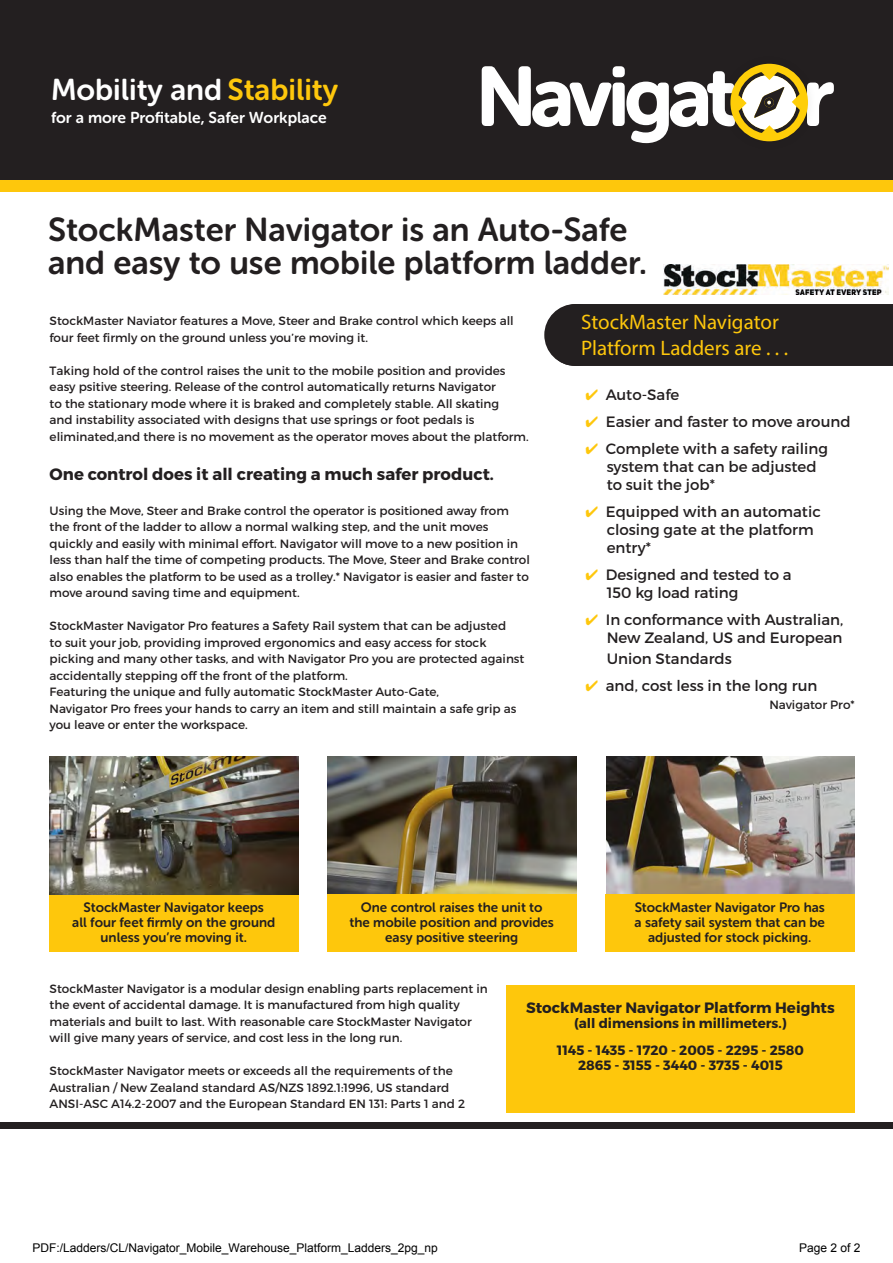
<style>
.page{position:relative;width:893px;height:1263px;background:#fff}
.page>*{position:absolute;margin:0;border:0;box-sizing:border-box;transform-origin:0 0}
.t1{font:33px/33.6px "Museo Sans Rounded 700";color:#231f20}
.t2{font:30px "Museo Sans Rounded 700";color:#fff}
.t3{font:21px/25.2px "Myriad Pro";color:#fec70c}
.t4{font:700 16.5px "Montserrat";color:#231f20}
.t5{font:15.75px "Museo Sans Rounded 700";color:#fff}
.t6{font:15px/18px "Montserrat";color:#231f20}
.t7{font:700 15px "Montserrat";color:#231f20}
.t8{font:13.5px "Museo Sans Rounded 700";color:#231f20}
.t9{font:700 13.5px "Montserrat";color:#231f20}
.t10{font:12px/16.5px "Montserrat";color:#231f20}
.t11{font:12px "Arial";color:#000}
.s1{color:#fec70c}
</style>
<div class="page">
<div style="left:50px;top:894px;width:249px;height:58px;background:#fec70c"></div>
<img style="left:50px;top:756px;width:249px;height:138px">
<img style="left:663px;top:265px;width:226px;height:29px">
<div style="left:0;top:1122px;width:893px;height:7px;background:#231f20"></div>
<div style="left:0;top:0;width:893px;height:183px;background:#231f20"></div>
<div style="left:0;top:180px;width:893px;height:11px;background:#fec70c"></div>
<svg style="left:481px;top:65px;width:353px;height:79px"></svg>
<div style="left:551px;top:304px;width:342px;height:62px;background:#231f20"></div>
<div style="left:544px;top:304px;width:62px;height:62px;background:#231f20;border-radius:50%"></div>
<img style="left:327px;top:756px;width:250px;height:138px">
<div style="left:327px;top:894px;width:250px;height:58px;background:#fec70c"></div>
<img style="left:606px;top:756px;width:249px;height:138px">
<div style="left:605px;top:894px;width:250px;height:58px;background:#fec70c"></div>
<div style="left:506px;top:985px;width:349px;height:128px;background:#fec70c"></div>
<p class="t2" style="left:51px;top:73px;width:289px">Mobility and <span class="s1">Stability</span></p>
<p class="t5" style="left:51px;top:109px;width:277px">for a more Profitable, Safer Workplace</p>
<p class="t1" style="left:48px;top:213px;width:600px">StockMaster Navigator is an Auto-Safe and easy to use mobile platform ladder.</p>
<p class="t3" style="left:581px;top:309px;width:208px">StockMaster Navigator<br>Platform Ladders are . . .</p>
<p class="t6" style="left:585px;top:385px;width:95px"><span class="s1">✔</span> Auto-Safe</p>
<p class="t6" style="left:585px;top:412px;width:267px"><span class="s1">✔</span> Easier and faster to move around</p>
<p class="t6" style="left:607px;top:439px;width:223px;text-indent:-21px"><span class="s1">✔</span> Complete with a safety railing system that can be adjusted to suit the job*</p>
<p class="t6" style="left:607px;top:502px;width:216px;text-indent:-21px"><span class="s1">✔</span> Equipped with an automatic closing gate at the platform entry*</p>
<p class="t6" style="left:607px;top:565px;width:187px;text-indent:-21px"><span class="s1">✔</span> Designed and tested to a<br>150 kg load rating</p>
<p class="t6" style="left:585px;top:610px;width:260px;text-align:right"><span class="s1">✔</span> In conformance with Australian,<br>New Zealand, US and European</p>
<p class="t6" style="left:607px;top:649px;width:127px">Union Standards</p>
<p class="t6" style="left:585px;top:676px;width:234px"><span class="s1">✔</span> and, cost less in the long run</p>
<p class="t10" style="left:769px;top:696px;width:87px">Navigator Pro*</p>
<p class="t10" style="left:50px;top:313px;width:466px">StockMaster Naviator features a Move, Steer and Brake control which keeps all four feet firmly on the ground unless you’re moving it.</p>
<p class="t10" style="left:50px;top:362px;width:481px">Taking hold of the control raises the unit to the mobile position and provides easy psitive steering. Release of the control automatically returns Navigator<br>to the stationary mode where it is braked and completely stable. All skating<br>and instability associated with designs that use springs or foot pedals is eliminated,and there is no movement as the operator moves about the platform.</p>
<p class="t4" style="left:50px;top:464px;width:446px">One control does it all creating a much safer product.</p>
<p class="t10" style="left:50px;top:502px;width:482px">Using the Move, Steer and Brake control the operator is positioned away from the front of the ladder to allow a normal walking step, and the unit moves quickly and easily with minimal effort. Navigator will move to a new position in less than half the time of competing products. The Move, Steer and Brake control also enables the platform to be used as a trolley.* Navigator is easier and faster to move around saving time and equipment.</p>
<p class="t10" style="left:50px;top:618px;width:476px">StockMaster Navigator Pro features a Safety Rail system that can be adjusted<br>to suit your job, providing improved ergonomics and easy access for stock picking and many other tasks, and with Navigator Pro you are protected against accidentally stepping off the front of the platform.</p>
<p class="t10" style="left:50px;top:684px;width:391px">Featuring the unique and fully automatic StockMaster Auto-Gate,</p>
<p class="t10" style="left:50px;top:700px;width:468px">Navigator Pro frees your hands to carry an item and still maintain a safe grip as you leave or enter the workspace.</p>
<p class="t8" style="left:84px;top:900px;width:182px">StockMaster Navigator keeps</p>
<p class="t8" style="left:72px;top:915px;width:204px">all four feet firmly on the ground</p>
<p class="t8" style="left:101px;top:930px;width:148px">unless you’re moving it.</p>
<p class="t8" style="left:361px;top:900px;width:183px">One control raises the unit to</p>
<p class="t8" style="left:350px;top:915px;width:206px">the mobile position and provides</p>
<p class="t8" style="left:385px;top:930px;width:135px">easy positive steering</p>
<p class="t8" style="left:635px;top:900px;width:192px">StockMaster Navigator Pro has</p>
<p class="t8" style="left:634px;top:915px;width:192px">a safety sail system that can be</p>
<p class="t8" style="left:648px;top:930px;width:165px">adjusted for stock picking.</p>
<p class="t10" style="left:50px;top:980px;width:440px">StockMaster Navigator is a modular design enabling parts replacement in</p>
<p class="t10" style="left:50px;top:997px;width:412px">the event of accidental damage. It is manufactured from high quality</p>
<p class="t10" style="left:50px;top:1013px;width:424px">materials and built to last. With reasonable care StockMaster Navigator</p>
<p class="t10" style="left:50px;top:1030px;width:354px">will give many years of service, and cost less in the long run.</p>
<p class="t10" style="left:50px;top:1063px;width:405px">StockMaster Navigator meets or exceeds all the requirements of the</p>
<p class="t10" style="left:50px;top:1079px;width:401px">Australian / New Zealand standard AS/NZS 1892.1:1996, US standard</p>
<p class="t10" style="left:50px;top:1096px;width:417px">ANSI-ASC A14.2-2007 and the European Standard EN 131: Parts 1 and 2</p>
<p class="t7" style="left:526px;top:998px;width:310px">StockMaster Navigator Platform Heights</p>
<p class="t9" style="left:574px;top:1015px;width:214px">(all dimensions in millimeters.)</p>
<p class="t9" style="left:557px;top:1042px;width:249px">1145 - 1435 - 1720 - 2005 - 2295 - 2580</p>
<p class="t9" style="left:578px;top:1057px;width:206px">2865 - 3155 - 3440 - 3735 - 4015</p>
<p class="t11" style="left:32px;top:1240px;width:407px">PDF:/Ladders/CL/Navigator_Mobile_Warehouse_Platform_Ladders_2pg_np</p>
<p class="t11" style="left:799px;top:1240px;width:63px">Page 2 of 2</p>
</div>
